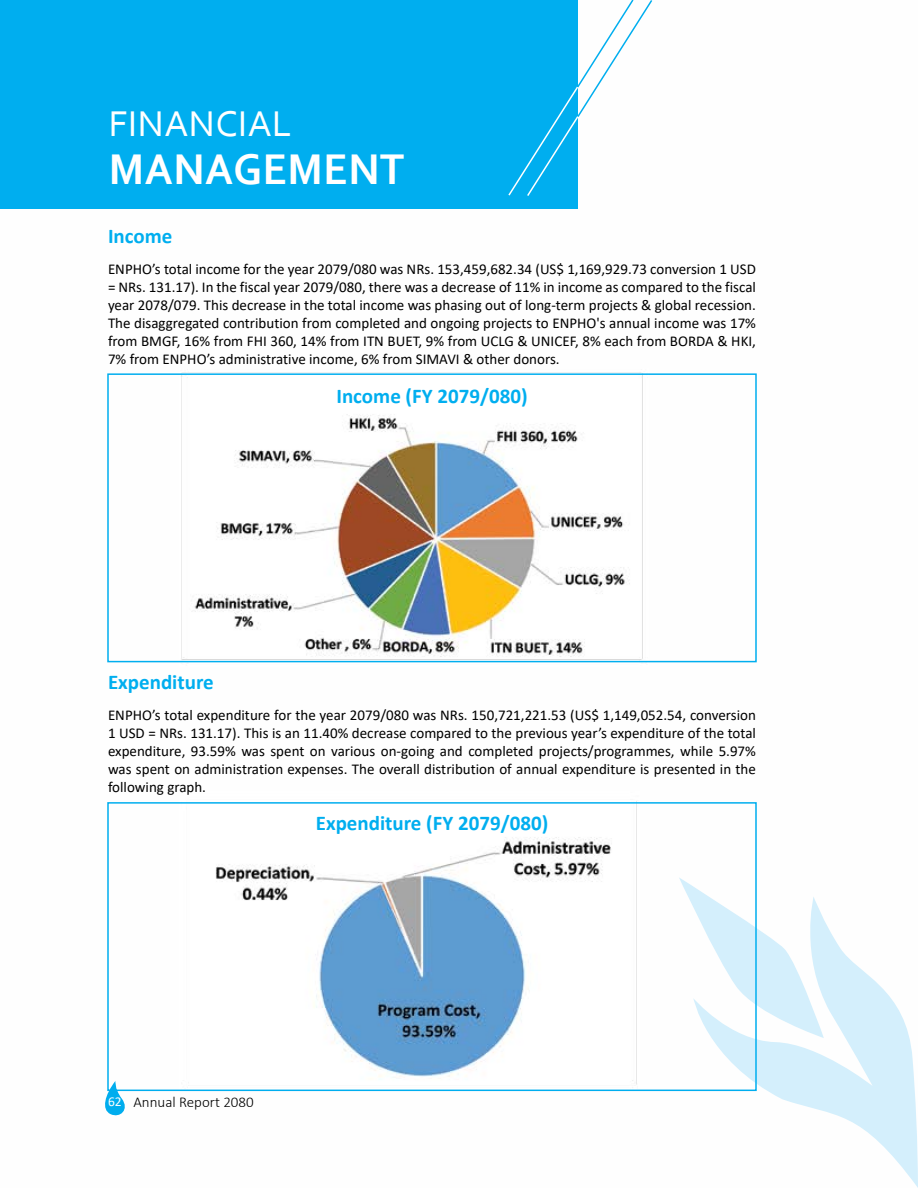
<style>
.page{position:relative;width:918px;height:1188px;background:#fff}
.page>*{position:absolute;margin:0;border:0;box-sizing:border-box;transform-origin:0 0}
.t1{font:700 45px "Corbel";letter-spacing:.015em;color:#fff;scale:.95 1}
.t2{font:37.5px "Corbel";letter-spacing:.015em;color:#fff}
.t3{font:700 21px "Calibri";color:#00aeef}
.t4{font:15px/18px "Calibri";color:#000;text-align:justify}
.t5{font:300 15px "Calibri";color:#000}
.s1{font-weight:400;font-size:13.5px;color:#fff}
</style>
<div class="page">
<img style="left:0;top:208px;width:757px;height:908px">
<div style="left:0;top:0;width:578px;height:208px;background:#00aeef"></div>
<svg style="left:508px;top:0;width:145px;height:196px"></svg>
<svg style="left:679px;top:877px;width:75px;height:161px"></svg>
<svg style="left:693px;top:897px;width:225px;height:291px"></svg>
<div style="left:107px;top:373px;width:650px;height:289px;border:2px solid #00aeef"></div>
<div style="left:107px;top:802px;width:650px;height:289px;border:2px solid #00aeef"></div>
<h2 class="t2" style="left:109px;top:100px;width:184px">FINANCIAL</h2>
<h1 class="t1" style="left:109px;top:141px;width:313px">MANAGEMENT</h1>
<h3 class="t3" style="left:108px;top:221px;width:66px">Income</h3>
<p class="t4" style="left:108px;top:260px;width:650px">ENPHO’s total income for the year 2079/080 was NRs. 153,459,682.34 (US$ 1,169,929.73 conversion 1 USD = NRs. 131.17). In the fiscal year 2079/080, there was a decrease of 11% in income as compared to the fiscal year 2078/079. This decrease in the total income was phasing out of long-term projects &amp; global recession.<br>The disaggregated contribution from completed and ongoing projects to ENPHO's annual income was 17% from BMGF, 16% from FHI 360, 14% from ITN BUET, 9% from UCLG &amp; UNICEF, 8% each from BORDA &amp; HKI, 7% from ENPHO’s administrative income, 6% from SIMAVI &amp; other donors.</p>
<h3 class="t3" style="left:336px;top:381px;width:193px">Income (FY 2079/080)</h3>
<h3 class="t3" style="left:108px;top:667px;width:107px">Expenditure</h3>
<p class="t4" style="left:108px;top:705px;width:649px">ENPHO’s total expenditure for the year 2079/080 was NRs. 150,721,221.53 (US$ 1,149,052.54, conversion 1 USD = NRs. 131.17). This is an 11.40% decrease compared to the previous year’s expenditure of the total expenditure, 93.59% was spent on various on-going and completed projects/programmes, while 5.97% was spent on administration expenses. The overall distribution of annual expenditure is presented in the following graph.</p>
<h3 class="t3" style="left:316px;top:808px;width:234px">Expenditure (FY 2079/080)</h3>
<p class="t5" style="left:108px;top:1093px;width:147px"><span class="s1">62</span> Annual Report 2080</p>
</div>
